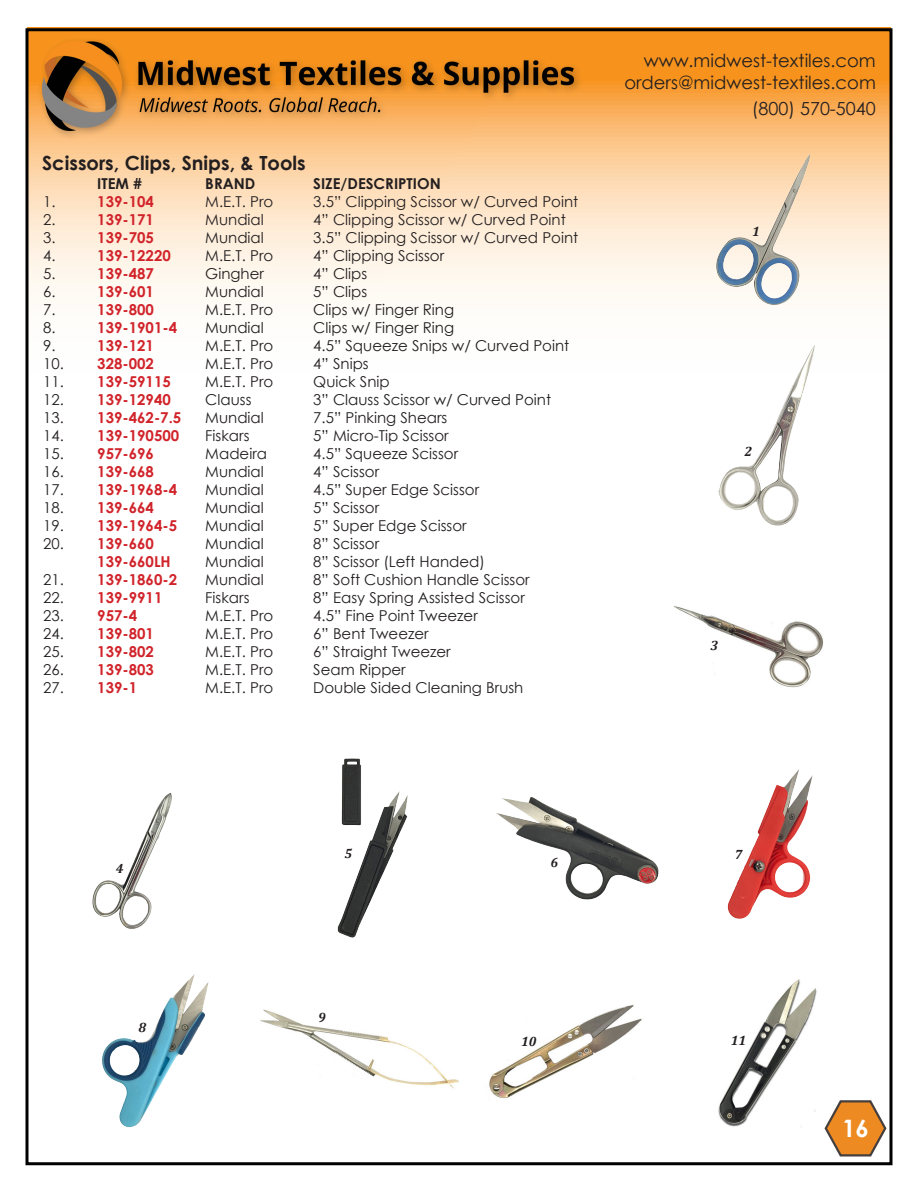
<style>
.page{position:relative;width:918px;height:1188px;background:#fff}
.page>*{position:absolute;margin:0;border:0;box-sizing:border-box;transform-origin:0 0}
.t1{font:700 24px "Century Gothic";color:#fff}
.t2{font:700 19.5px "Century Gothic";color:#231f20}
.t3{font:18px "Century Gothic";color:#231f20}
.t4{font:15px "Century Gothic";color:#231f20}
.t5{font:700 15px "Century Gothic";color:#d1232a}
.t6{font:700 15px "Century Gothic";color:#231f20}
.t7{font:italic 700 13.5px "Cambria";color:#231f20}
.s1{font-weight:400;color:#231f20}
</style>
<div class="page">
<svg style="left:27px;top:27px;width:864px;height:271px;background:#f6cea0"></svg>
<img style="left:718px;top:979px;width:99px;height:148px">
<div style="left:37px;top:37px;width:546px;height:103px;background:#231f20;opacity:.35"></div>
<img style="left:42px;top:42px;width:531px;height:89px">
<svg style="left:824px;top:1100px;width:63px;height:57px"></svg>
<img style="left:337px;top:758px;width:71px;height:180px">
<img style="left:497px;top:797px;width:162px;height:103px">
<img style="left:727px;top:769px;width:86px;height:150px">
<img style="left:102px;top:974px;width:107px;height:154px">
<img style="left:260px;top:1009px;width:199px;height:80px">
<img style="left:489px;top:1005px;width:153px;height:94px">
<img style="left:668px;top:130px;width:198px;height:176px">
<img style="left:718px;top:345px;width:97px;height:181px">
<img style="left:92px;top:793px;width:80px;height:136px">
<img style="left:674px;top:606px;width:149px;height:82px">
<p class="t2" style="left:42px;top:148px;width:265px">Scissors, Clips, Snips, &amp; Tools</p>
<p class="t6" style="left:97px;top:172px;width:46px">ITEM #</p>
<p class="t6" style="left:205px;top:172px;width:52px">BRAND</p>
<p class="t6" style="left:313px;top:172px;width:129px">SIZE/DESCRIPTION</p>
<p class="t4" style="left:43px;top:191px;width:14px">1.</p>
<p class="t5" style="left:97px;top:190px;width:58px">139-104</p>
<p class="t4" style="left:205px;top:191px;width:70px">M.E.T. Pro</p>
<p class="t4" style="left:313px;top:191px;width:266px">3.5” Clipping Scissor w/ Curved Point</p>
<p class="t4" style="left:43px;top:209px;width:14px">2.</p>
<p class="t5" style="left:97px;top:208px;width:58px">139-171</p>
<p class="t4" style="left:205px;top:209px;width:60px">Mundial</p>
<p class="t4" style="left:313px;top:209px;width:254px">4” Clipping Scissor w/ Curved Point</p>
<p class="t4" style="left:43px;top:227px;width:14px">3.</p>
<p class="t5" style="left:97px;top:226px;width:58px">139-705</p>
<p class="t4" style="left:205px;top:227px;width:60px">Mundial</p>
<p class="t4" style="left:313px;top:227px;width:266px">3.5” Clipping Scissor w/ Curved Point</p>
<p class="t4" style="left:43px;top:245px;width:14px">4.</p>
<p class="t5" style="left:97px;top:244px;width:75px">139-12220</p>
<p class="t4" style="left:205px;top:245px;width:70px">M.E.T. Pro</p>
<p class="t4" style="left:313px;top:245px;width:132px">4” Clipping Scissor</p>
<p class="t4" style="left:43px;top:263px;width:14px">5.</p>
<p class="t5" style="left:97px;top:262px;width:58px">139-487</p>
<p class="t4" style="left:205px;top:263px;width:60px">Gingher</p>
<p class="t4" style="left:313px;top:263px;width:55px">4” Clips</p>
<p class="t4" style="left:43px;top:281px;width:14px">6.</p>
<p class="t5" style="left:97px;top:280px;width:58px">139-601</p>
<p class="t4" style="left:205px;top:281px;width:60px">Mundial</p>
<p class="t4" style="left:313px;top:281px;width:55px">5” Clips</p>
<p class="t4" style="left:43px;top:299px;width:14px">7.</p>
<p class="t5" style="left:97px;top:298px;width:58px">139-800</p>
<p class="t4" style="left:205px;top:299px;width:70px">M.E.T. Pro</p>
<p class="t4" style="left:313px;top:299px;width:142px">Clips w/ Finger Ring</p>
<p class="t4" style="left:43px;top:317px;width:14px">8.</p>
<p class="t5" style="left:97px;top:316px;width:81px">139-1901-4</p>
<p class="t4" style="left:205px;top:317px;width:60px">Mundial</p>
<p class="t4" style="left:313px;top:317px;width:142px">Clips w/ Finger Ring</p>
<p class="t4" style="left:43px;top:335px;width:14px">9.</p>
<p class="t5" style="left:97px;top:334px;width:58px">139-121</p>
<p class="t4" style="left:205px;top:335px;width:70px">M.E.T. Pro</p>
<p class="t4" style="left:313px;top:335px;width:258px">4.5” Squeeze Snips w/ Curved Point</p>
<p class="t5" style="left:43px;top:352px;width:112px"><span class="s1">10.</span> 328-002</p>
<p class="t4" style="left:205px;top:353px;width:70px">M.E.T. Pro</p>
<p class="t4" style="left:313px;top:353px;width:57px">4” Snips</p>
<p class="t5" style="left:43px;top:370px;width:129px"><span class="s1">11.</span> 139-59115</p>
<p class="t4" style="left:205px;top:371px;width:70px">M.E.T. Pro</p>
<p class="t4" style="left:313px;top:371px;width:78px">Quick Snip</p>
<p class="t5" style="left:43px;top:388px;width:129px"><span class="s1">12.</span> 139-12940</p>
<p class="t4" style="left:205px;top:389px;width:48px">Clauss</p>
<p class="t4" style="left:313px;top:389px;width:239px">3” Clauss Scissor w/ Curved Point</p>
<p class="t5" style="left:43px;top:406px;width:139px"><span class="s1">13.</span> 139-462-7.5</p>
<p class="t4" style="left:205px;top:407px;width:60px">Mundial</p>
<p class="t4" style="left:313px;top:407px;width:136px">7.5” Pinking Shears</p>
<p class="t5" style="left:43px;top:424px;width:137px"><span class="s1">14.</span> 139-190500</p>
<p class="t4" style="left:205px;top:425px;width:46px">Fiskars</p>
<p class="t4" style="left:313px;top:425px;width:137px">5” Micro-Tip Scissor</p>
<p class="t5" style="left:43px;top:442px;width:112px"><span class="s1">15.</span> 957-696</p>
<p class="t4" style="left:205px;top:443px;width:63px">Madeira</p>
<p class="t4" style="left:313px;top:443px;width:146px">4.5” Squeeze Scissor</p>
<p class="t5" style="left:43px;top:460px;width:112px"><span class="s1">16.</span> 139-668</p>
<p class="t4" style="left:205px;top:461px;width:60px">Mundial</p>
<p class="t4" style="left:313px;top:461px;width:67px">4” Scissor</p>
<p class="t5" style="left:43px;top:478px;width:135px"><span class="s1">17.</span> 139-1968-4</p>
<p class="t4" style="left:205px;top:479px;width:60px">Mundial</p>
<p class="t4" style="left:313px;top:479px;width:167px">4.5” Super Edge Scissor</p>
<p class="t5" style="left:43px;top:496px;width:112px"><span class="s1">18.</span> 139-664</p>
<p class="t4" style="left:205px;top:497px;width:60px">Mundial</p>
<p class="t4" style="left:313px;top:497px;width:67px">5” Scissor</p>
<p class="t5" style="left:43px;top:514px;width:135px"><span class="s1">19.</span> 139-1964-5</p>
<p class="t4" style="left:205px;top:515px;width:60px">Mundial</p>
<p class="t4" style="left:313px;top:515px;width:155px">5” Super Edge Scissor</p>
<p class="t5" style="left:43px;top:532px;width:112px"><span class="s1">20.</span> 139-660</p>
<p class="t4" style="left:205px;top:533px;width:60px">Mundial</p>
<p class="t4" style="left:313px;top:533px;width:67px">8” Scissor</p>
<p class="t5" style="left:97px;top:550px;width:75px">139-660LH</p>
<p class="t4" style="left:205px;top:551px;width:60px">Mundial</p>
<p class="t4" style="left:313px;top:551px;width:173px">8” Scissor (Left Handed)</p>
<p class="t5" style="left:43px;top:568px;width:135px"><span class="s1">21.</span> 139-1860-2</p>
<p class="t4" style="left:205px;top:569px;width:60px">Mundial</p>
<p class="t4" style="left:313px;top:569px;width:218px">8” Soft Cushion Handle Scissor</p>
<p class="t5" style="left:43px;top:586px;width:121px"><span class="s1">22.</span> 139-9911</p>
<p class="t4" style="left:205px;top:587px;width:46px">Fiskars</p>
<p class="t4" style="left:313px;top:587px;width:213px">8” Easy Spring Assisted Scissor</p>
<p class="t5" style="left:43px;top:604px;width:95px"><span class="s1">23.</span> 957-4</p>
<p class="t4" style="left:205px;top:605px;width:70px">M.E.T. Pro</p>
<p class="t4" style="left:313px;top:605px;width:166px">4.5” Fine Point Tweezer</p>
<p class="t5" style="left:43px;top:622px;width:112px"><span class="s1">24.</span> 139-801</p>
<p class="t4" style="left:205px;top:623px;width:70px">M.E.T. Pro</p>
<p class="t4" style="left:313px;top:623px;width:117px">6” Bent Tweezer</p>
<p class="t5" style="left:43px;top:640px;width:112px"><span class="s1">25.</span> 139-802</p>
<p class="t4" style="left:205px;top:641px;width:70px">M.E.T. Pro</p>
<p class="t4" style="left:313px;top:641px;width:139px">6” Straight Tweezer</p>
<p class="t5" style="left:43px;top:658px;width:112px"><span class="s1">26.</span> 139-803</p>
<p class="t4" style="left:205px;top:659px;width:70px">M.E.T. Pro</p>
<p class="t4" style="left:313px;top:659px;width:94px">Seam Ripper</p>
<p class="t5" style="left:43px;top:676px;width:95px"><span class="s1">27.</span> 139-1</p>
<p class="t4" style="left:205px;top:677px;width:70px">M.E.T. Pro</p>
<p class="t4" style="left:313px;top:677px;width:212px">Double Sided Cleaning Brush</p>
<p class="t3" style="left:644px;top:48px;width:234px">www.midwest-textiles.com</p>
<p class="t3" style="left:752px;top:96px;width:125px">(800) 570-5040</p>
<p class="t3" style="left:624px;top:70px;width:253px">orders@midwest-textiles.com</p>
<p class="t7" style="left:752px;top:221px;width:9px">1</p>
<p class="t7" style="left:745px;top:442px;width:9px">2</p>
<p class="t7" style="left:710px;top:636px;width:9px">3</p>
<p class="t7" style="left:116px;top:859px;width:9px">4</p>
<p class="t7" style="left:138px;top:1018px;width:9px">8</p>
<p class="t7" style="left:344px;top:844px;width:9px">5</p>
<p class="t7" style="left:318px;top:1008px;width:9px">9</p>
<p class="t7" style="left:550px;top:852px;width:9px">6</p>
<p class="t7" style="left:735px;top:845px;width:9px">7</p>
<p class="t7" style="left:521px;top:1032px;width:17px">10</p>
<p class="t7" style="left:731px;top:1031px;width:17px">11</p>
<p class="t1" style="left:842px;top:1110px;width:28px">16</p>
</div>
